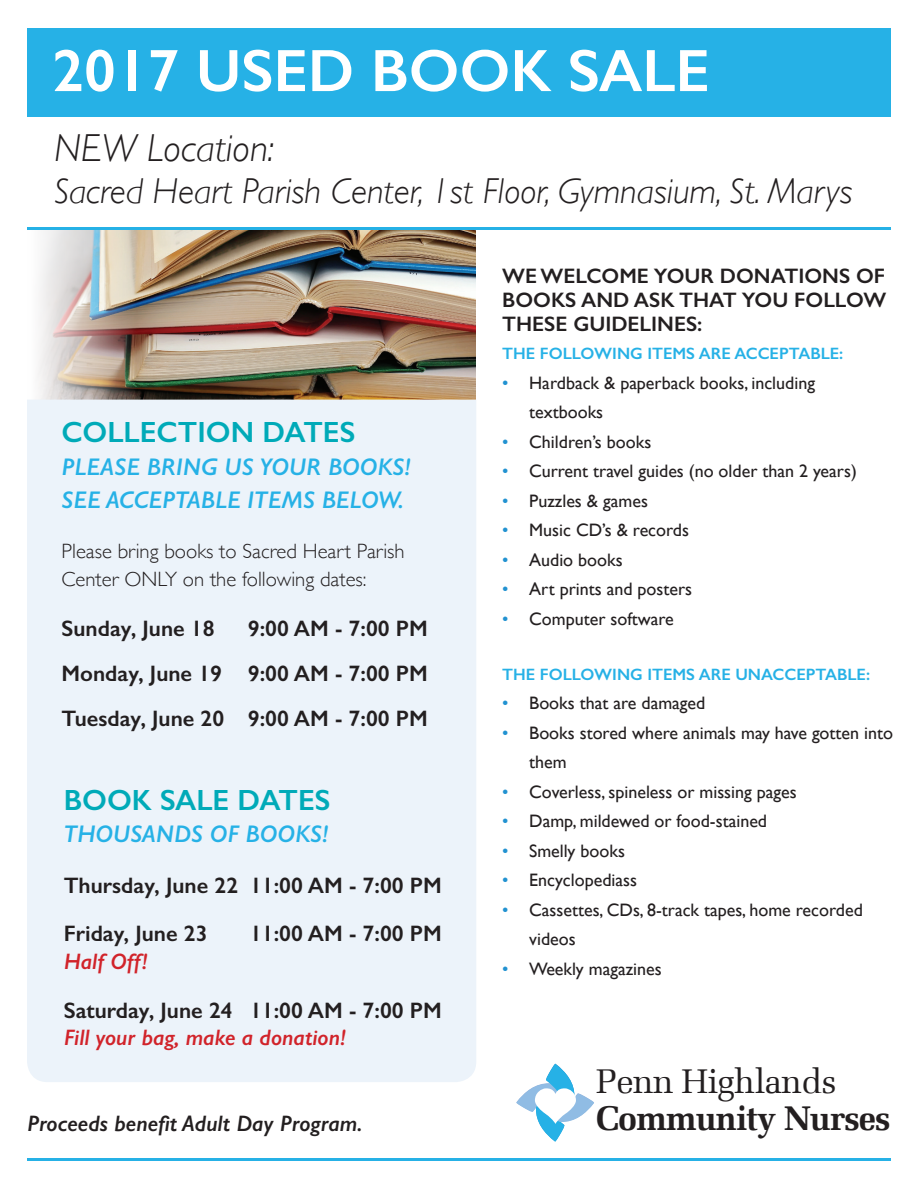
<style>
.page{position:relative;width:918px;height:1188px;background:#fff}
.page>*{position:absolute;margin:0;border:0;box-sizing:border-box;transform-origin:0 0}
.t1{font:600 60px "Gill Sans";color:#fff}
.t2{font:italic 300 39px "Gill Sans";color:#231f20}
.t3{font:italic 300 36px "Gill Sans";color:#231f20}
.t4{font:700 34.35px "Melior LT";letter-spacing:-.025em;color:#231f20}
.t5{font:34.35px "Melior LT";letter-spacing:-.025em;color:#231f20}
.t6{font:600 29.25px "Gill Sans";color:#00aab8}
.t7{font:italic 600 24.15px/32.7px "Gill Sans";color:#26b1e6}
.t8{font:600 22.35px/44.8px "Gill Sans";color:#231f20;text-align:justify}
.t9{font:italic 600 22.35px "Gill Sans";color:#d1232a}
.t10{font:italic 600 22.35px "Gill Sans";color:#231f20}
.t11{font:600 21px/24px "Gill Sans";color:#231f20;text-align:justify}
.t12{font:300 20.7px/27.6px "Gill Sans";color:#231f20}
.t13{font:18px/29.5px "Gill Sans";color:#231f20}
.t14{font:600 16.5px "Gill Sans";color:#26b1e6}
.s1{color:#2192d1}
</style>
<div class="page">
<img style="left:33px;top:230px;width:442px;height:170px">
<div style="left:27px;top:400px;width:449px;height:682px;background:#ecf3fa"></div>
<div style="left:27px;top:28px;width:864px;height:89px;background:#26b1e6"></div>
<hr style="left:27px;top:1158px;width:864px;height:3px;background:#26b1e6">
<hr style="left:27px;top:227px;width:864px;height:3px;background:#26b1e6">
<svg style="left:516px;top:1063px;width:78px;height:79px"></svg>
<h1 class="t1" style="left:52px;top:35px;width:659px">2017 USED BOOK SALE</h1>
<h2 class="t2" style="left:54px;top:126px;width:222px">NEW Location:</h2>
<h3 class="t3" style="left:54px;top:171px;width:800px">Sacred Heart Parish Center, 1st Floor, Gymnasium, St. Marys</h3>
<h3 class="t6" style="left:62px;top:415px;width:295px">COLLECTION DATES</h3>
<h3 class="t7" style="left:62px;top:451px;width:351px">PLEASE BRING US YOUR BOOKS!<br>SEE ACCEPTABLE ITEMS BELOW.</h3>
<p class="t12" style="left:62px;top:537px;width:345px">Please bring books to Sacred Heart Parish<br>Center ONLY on the following dates:</p>
<p class="t8" style="left:62px;top:606px;width:155px">Sunday, June 18</p>
<p class="t8" style="left:62px;top:606px;width:368px;text-indent:186px">9:00 AM - 7:00 PM Monday, June 19 9:00 AM - 7:00 PM Tuesday, June 20 9:00 AM - 7:00 PM</p>
<h3 class="t6" style="left:64px;top:782px;width:268px">BOOK SALE DATES</h3>
<h3 class="t7" style="left:64px;top:818px;width:266px">THOUSANDS OF BOOKS!</h3>
<p class="t8" style="left:64px;top:861px;width:380px;line-height:48.6px">Thursday, June 22 11:00 AM - 7:00 PM<br>Friday, June 23</p>
<p class="t8" style="left:250px;top:911px;width:193px">11:00 AM - 7:00 PM</p>
<p class="t9" style="left:64px;top:948px;width:85px">Half Off!</p>
<p class="t8" style="left:64px;top:987px;width:380px">Saturday, June 24 11:00 AM - 7:00 PM</p>
<p class="t9" style="left:64px;top:1024px;width:283px">Fill your bag, make a donation!</p>
<p class="t10" style="left:27px;top:1110px;width:337px">Proceeds benefit Adult Day Program.</p>
<p class="t11" style="left:502px;top:264px;width:386px">WE WELCOME YOUR DONATIONS OF BOOKS AND ASK THAT YOU FOLLOW THESE GUIDELINES:</p>
<p class="t14" style="left:502px;top:344px;width:343px">THE FOLLOWING ITEMS ARE ACCEPTABLE:</p>
<p class="t13" style="left:529px;top:368px;width:287px;text-indent:-27px"><span class="s1">•</span> Hardback &amp; paperback books, including textbooks</p>
<p class="t13" style="left:502px;top:427px;width:151px"><span class="s1">•</span> Children’s books</p>
<p class="t13" style="left:502px;top:456px;width:356px"><span class="s1">•</span> Current travel guides (no older than 2 years)</p>
<p class="t13" style="left:502px;top:486px;width:147px"><span class="s1">•</span> Puzzles &amp; games</p>
<p class="t13" style="left:502px;top:515px;width:188px"><span class="s1">•</span> Music CD’s &amp; records</p>
<p class="t13" style="left:502px;top:545px;width:122px"><span class="s1">•</span> Audio books</p>
<p class="t13" style="left:502px;top:574px;width:191px"><span class="s1">•</span> Art prints and posters</p>
<p class="t13" style="left:502px;top:604px;width:173px"><span class="s1">•</span> Computer software</p>
<p class="t14" style="left:502px;top:664px;width:369px">THE FOLLOWING ITEMS ARE UNACCEPTABLE:</p>
<p class="t13" style="left:502px;top:688px;width:205px"><span class="s1">•</span> Books that are damaged</p>
<p class="t13" style="left:529px;top:718px;width:365px;text-indent:-27px"><span class="s1">•</span> Books stored where animals may have gotten into them</p>
<p class="t13" style="left:502px;top:777px;width:296px"><span class="s1">•</span> Coverless, spineless or missing pages</p>
<p class="t13" style="left:502px;top:806px;width:266px"><span class="s1">•</span> Damp, mildewed or food-stained</p>
<p class="t13" style="left:502px;top:836px;width:124px"><span class="s1">•</span> Smelly books</p>
<p class="t13" style="left:502px;top:865px;width:136px"><span class="s1">•</span> Encyclopediass</p>
<p class="t13" style="left:529px;top:895px;width:335px;text-indent:-27px"><span class="s1">•</span> Cassettes, CDs, 8-track tapes, home recorded videos</p>
<p class="t13" style="left:502px;top:954px;width:161px"><span class="s1">•</span> Weekly magazines</p>
<h3 class="t5" style="left:596px;top:1061px;width:242px">Penn Highlands</h3>
<h3 class="t4" style="left:596px;top:1098px;width:296px">Community Nurses</h3>
</div>
